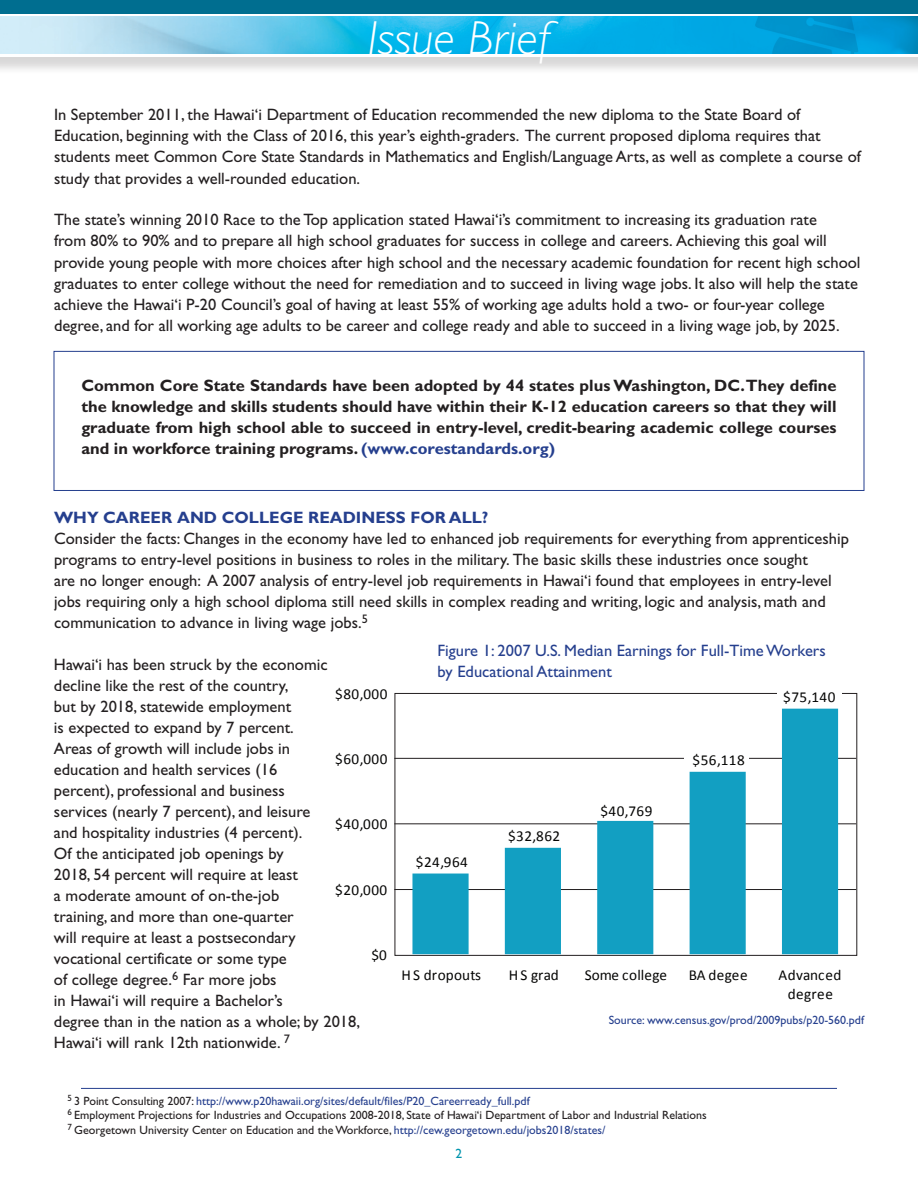
<style>
.page{position:relative;width:918px;height:1188px;background:#fff}
.page>*{position:absolute;margin:0;border:0;box-sizing:border-box;transform-origin:0 0}
.t1{font:italic 300 48px "Gill Sans CE";color:#fff}
.t2{font:16.5px/21px "Gill Sans CE";color:#231f20}
.t3{font:700 16.5px/21px "Gill Sans CE";color:#231f20;text-align:justify}
.t4{font:16.5px/21px "Gill Sans CE";color:#253f8e}
.t5{font:700 16.5px "Gill Sans CE";color:#253f8e}
.t6{font:15.15px/18.8px "Calibri";letter-spacing:.03em;color:#050504;text-align:center}
.t7{font:15.15px "Calibri";color:#050504}
.t8{font:13.5px "Gill Sans CE";color:#0094ad}
.t9{font:12px/14.4px "Gill Sans CE";color:#231f20}
.t10{font:12px "Gill Sans CE";color:#253f8e}
.s1{color:#253f8e}
</style>
<div class="page">
<div style="left:0;top:0;width:918px;height:76px;background:#231f20;opacity:.18"></div>
<div style="left:0;top:0;width:918px;height:57px;background:#fff"></div>
<div style="left:0;top:0;width:918px;height:14px;background:#006e90"></div>
<img style="left:0;top:16px;width:918px;height:38px">
<div style="left:54px;top:351px;width:810px;height:140px;border:1px solid #253f8e"></div>
<hr style="left:81px;top:1088px;width:756px;height:1px;background:#253f8e">
<hr style="left:394px;top:758px;width:462px;height:1px;background:#231f20">
<hr style="left:394px;top:823px;width:462px;height:1px;background:#231f20">
<hr style="left:394px;top:889px;width:462px;height:1px;background:#231f20">
<div style="left:395px;top:693px;width:462px;height:263px;border:1px solid #231f20"></div>
<svg style="left:412px;top:709px;width:426px;height:245px"></svg>
<div style="left:777px;top:683px;width:65px;height:21px;background:#fff"></div>
<h1 class="t1" style="left:368px;top:10px;width:184px">Issue Brief</h1>
<p class="t2" style="left:54px;top:104px;width:809px">In September 2011, the Hawai‘i Department of Education recommended the new diploma to the State Board of Education, beginning with the Class of 2016, this year’s eighth-graders. The current proposed diploma requires that students meet Common Core State Standards in Mathematics and English/Language Arts, as well as complete a course of study that provides a well-rounded education.</p>
<p class="t2" style="left:54px;top:209px;width:808px">The state’s winning 2010 Race to the Top application stated Hawai‘i’s commitment to increasing its graduation rate<br>from 80% to 90% and to prepare all high school graduates for success in college and careers. Achieving this goal will provide young people with more choices after high school and the necessary academic foundation for recent high school graduates to enter college without the need for remediation and to succeed in living wage jobs. It also will help the state achieve the Hawai‘i P-20 Council’s goal of having at least 55% of working age adults hold a two- or four-year college degree, and for all working age adults to be career and college ready and able to succeed in a living wage job, by 2025.</p>
<p class="t3" style="left:81px;top:375px;width:757px">Common Core State Standards have been adopted by 44 states plus Washington, DC.They define the knowledge and skills students should have within their K-12 education careers so that they will graduate from high school able to succeed in entry-level, credit-bearing academic college courses and in workforce training programs. <span class="s1">(www.corestandards.org)</span></p>
<p class="t5" style="left:54px;top:508px;width:436px">WHY CAREER AND COLLEGE READINESS FOR ALL?</p>
<p class="t2" style="left:54px;top:528px;width:796px">Consider the facts: Changes in the economy have led to enhanced job requirements for everything from apprenticeship programs to entry-level positions in business to roles in the military. The basic skills these industries once sought<br>are no longer enough: A 2007 analysis of entry-level job requirements in Hawai‘i found that employees in entry-level jobs requiring only a high school diploma still need skills in complex reading and writing, logic and analysis, math and communication to advance in living wage jobs.<sup>5</sup></p>
<p class="t2" style="left:54px;top:654px;width:308px">Hawai‘i has been struck by the economic decline like the rest of the country,<br>but by 2018, statewide employment<br>is expected to expand by 7 percent.<br>Areas of growth will include jobs in<br>education and health services (16<br>percent), professional and business<br>services (nearly 7 percent), and leisure<br>and hospitality industries (4 percent).<br>Of the anticipated job openings by<br>2018, 54 percent will require at least<br>a moderate amount of on-the-job<br>training, and more than one-quarter<br>will require at least a postsecondary vocational certificate or some type<br>of college degree.<sup>6</sup> Far more jobs<br>in Hawai‘i will require a Bachelor’s<br>degree than in the nation as a whole; by 2018, Hawai‘i will rank 12th nationwide. <sup>7</sup></p>
<p class="t4" style="left:437px;top:640px;width:390px">Figure 1: 2007 U.S. Median Earnings for Full-Time Workers by Educational Attainment</p>
<p class="t6" style="left:335px;top:684px;width:54px">$80,000</p>
<p class="t6" style="left:783px;top:687px;width:54px">$75,140</p>
<p class="t6" style="left:335px;top:749px;width:54px">$60,000</p>
<p class="t6" style="left:693px;top:750px;width:54px">$56,118</p>
<p class="t6" style="left:600px;top:801px;width:54px">$40,769</p>
<p class="t6" style="left:335px;top:814px;width:54px">$40,000</p>
<p class="t6" style="left:508px;top:826px;width:54px">$32,862</p>
<p class="t6" style="left:416px;top:852px;width:54px">$24,964</p>
<p class="t6" style="left:335px;top:880px;width:54px">$20,000</p>
<p class="t6" style="left:371px;top:945px;width:17px">$0</p>
<p class="t6" style="left:401px;top:965px;width:81px">HS dropouts</p>
<p class="t6" style="left:509px;top:965px;width:52px">HS grad</p>
<p class="t7" style="left:585px;top:966px;width:84px">Some college</p>
<p class="t6" style="left:689px;top:965px;width:61px">BA degee</p>
<p class="t6" style="left:779px;top:965px;width:64px">Advanced degree</p>
<p class="t10" style="left:609px;top:1013px;width:257px">Source: www.census.gov/prod/2009pubs/p20-560.pdf</p>
<p class="t9" style="left:68px;top:1094px;width:641px"><sup>5</sup> 3 Point Consulting 2007: <span class="s1">http://www.p20hawaii.org/sites/default/files/P20_Careerready_full.pdf<br></span><sup>6</sup> Employment Projections for Industries and Occupations 2008-2018, State of Hawai‘i Department of Labor and Industrial Relations<br><sup>7</sup> Georgetown University Center on Education and the Workforce, <span class="s1">http://cew.georgetown.edu/jobs2018/states/</span></p>
<p class="t8" style="left:456px;top:1146px;width:8px">2</p>
</div>
